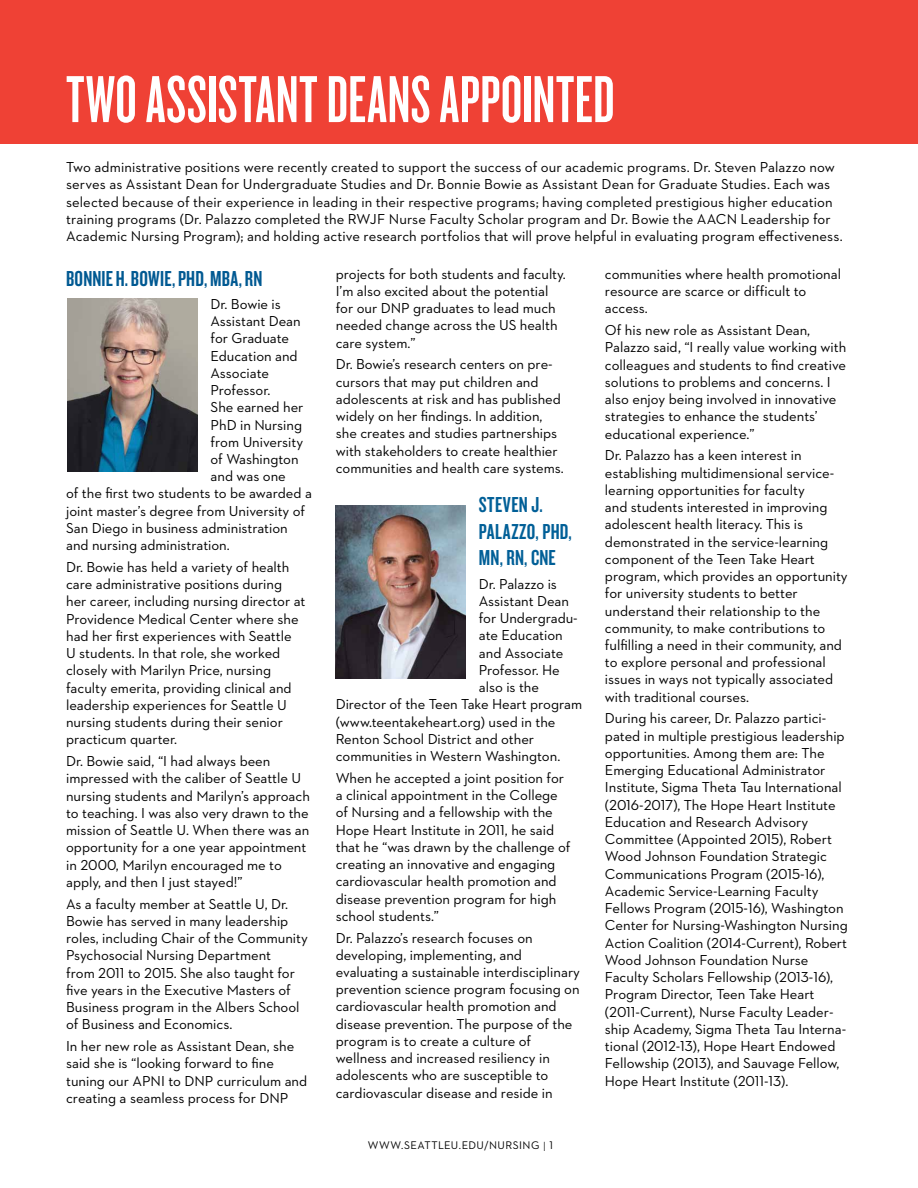
<style>
.page{position:relative;width:918px;height:1188px;background:#fff}
.page>*{position:absolute;margin:0;border:0;box-sizing:border-box;transform-origin:0 0}
.t1{font:69px "Knockout 47 Bantamweight";letter-spacing:.005em;color:#fff}
.t2{font:22.5px/26.7px "Knockout 48 Featherweight";letter-spacing:.015em;color:#005f97}
.t3{font:22.5px "Knockout 48 Featherweight";letter-spacing:.01em;color:#005992}
.t4{font:14.7px/17.2px "Neutraface 2 Text";color:#000}
.t5{font:11.25px "Neutraface 2 Text";letter-spacing:.04em;color:#000}
.s1{font-weight:300;font-size:13.5px}
</style>
<div class="page">
<img style="left:68px;top:299px;width:129px;height:172px">
<img style="left:336px;top:506px;width:129px;height:172px">
<div style="left:0;top:0;width:918px;height:143px;background:#ef4135"></div>
<h1 class="t1" style="left:66px;top:59px;width:546px">TWO ASSISTANT DEANS APPOINTED</h1>
<p class="t4" style="left:66px;top:158px;width:770px">Two administrative positions were recently created to support the success of our academic programs. D r. Steven Palazzo now serves as Assistant Dean for U ndergraduate Studies and D r. Bonnie Bowie as Assistant Dean for Graduate Studies. Each was selected because of their experience in leading in their respective programs; having completed prestigious higher education training programs (Dr. Palazzo completed the RWJF N urse Faculty Scholar program and Dr. Bowie the AACN</p>
<p class="t4" style="left:66px;top:210px;width:778px;text-indent:675px">Leadership for<br>Academic N ursing Program); and holding active research portfolios that will prove helpful in evaluating program effectiveness.</p>
<h2 class="t3" style="left:66px;top:264px;width:196px">BONNIE H. BOWIE, PHD, MBA, RN</h2>
<p class="t4" style="left:211px;top:295px;width:72px">Dr. Bowie is</p>
<p class="t4" style="left:211px;top:312px;width:92px">Assistant Dean</p>
<p class="t4" style="left:211px;top:329px;width:80px">for Graduate</p>
<p class="t4" style="left:211px;top:347px;width:89px">Education and</p>
<p class="t4" style="left:211px;top:364px;width:60px">Associate</p>
<p class="t4" style="left:211px;top:381px;width:61px">Professor.</p>
<p class="t4" style="left:211px;top:398px;width:94px">She earned her</p>
<p class="t4" style="left:211px;top:416px;width:93px">PhD in Nursing</p>
<p class="t4" style="left:211px;top:433px;width:94px">from U niversity</p>
<p class="t4" style="left:211px;top:450px;width:90px">of Washington</p>
<p class="t4" style="left:211px;top:467px;width:77px">and was one</p>
<p class="t4" style="left:66px;top:485px;width:247px">of the first two students to be awarded a</p>
<p class="t4" style="left:66px;top:502px;width:241px">joint master’s degree from U niversity of</p>
<p class="t4" style="left:66px;top:519px;width:223px">San Diego in business administration</p>
<p class="t4" style="left:66px;top:536px;width:165px">and nursing administration.</p>
<p class="t4" style="left:66px;top:558px;width:241px">Dr. Bowie has held a variety of health care administrative positions during her career, including nursing director at Providence Medical Center where she had her first experiences with Seattle<br>U students. I n that role, she worked closely with Marilyn Price, nursing faculty emerita, providing clinical and leadership experiences for Seattle U nursing students during their senior practicum quarter.</p>
<p class="t4" style="left:66px;top:752px;width:245px">Dr. Bowie said, “I had always been impressed with the caliber of Seattle U nursing students and Marilyn’s approach to teaching. I was also very drawn to the mission of Seattle U. When there was an opportunity for a one year appointment in 2000, Marilyn encouraged me to apply, and then I just stayed!”</p>
<p class="t4" style="left:66px;top:895px;width:243px">As a faculty member at Seattle U, Dr.<br>Bowie has served in many leadership roles, including Chair of the Community Psychosocial N ursing Department<br>from 2011 to 2015. She also taught for five years in the Executive M asters of Business program in the Albers School of Business and Economics.</p>
<p class="t4" style="left:66px;top:1037px;width:230px">I n her new role as Assistant Dean, she said she is “looking forward to fine tuning our APNI</p>
<p class="t4" style="left:66px;top:1072px;width:243px;text-indent:151px">curriculum and creating a seamless process for DNP</p>
<p class="t4" style="left:168px;top:1072px;width:27px">to DNP</p>
<p class="t4" style="left:336px;top:265px;width:232px">projects for both students and faculty.<br>I ’m also excited about the potential for our DNP</p>
<p class="t4" style="left:336px;top:299px;width:223px;text-indent:77px">graduates to lead much needed change across the US health care system.”</p>
<p class="t4" style="left:336px;top:356px;width:230px">Dr. Bowie’s research centers on pre&shy;cursors that may put children and adolescents at risk and has published widely on her findings. I n addition, she creates and studies partnerships with stakeholders to create healthier communities and health care systems.</p>
<h2 class="t2" style="left:479px;top:490px;width:94px">STEVEN J.<br>PALAZZO, PHD,<br>MN, RN, CNE</h2>
<p class="t4" style="left:479px;top:575px;width:80px">Dr. Palazzo is</p>
<p class="t4" style="left:479px;top:592px;width:92px">Assistant Dean</p>
<p class="t4" style="left:479px;top:609px;width:100px">for U ndergradu-</p>
<p class="t4" style="left:479px;top:627px;width:85px">ate Education</p>
<p class="t4" style="left:479px;top:644px;width:86px">and Associate</p>
<p class="t4" style="left:479px;top:661px;width:82px">Professor. H e</p>
<p class="t4" style="left:479px;top:678px;width:62px">also is the</p>
<p class="t4" style="left:336px;top:696px;width:248px">Director of the Teen Take H eart program</p>
<p class="t4" style="left:336px;top:713px;width:221px">(www.teentakeheart.org) used in the</p>
<p class="t4" style="left:336px;top:730px;width:200px">Renton School District and other</p>
<p class="t4" style="left:336px;top:747px;width:226px">communities in Western Washington.</p>
<p class="t4" style="left:336px;top:769px;width:236px">When he accepted a joint position for a clinical appointment in the College of N ursing and a fellowship with the Hope Heart I nstitute in 2011, he said that he “was drawn by the challenge of creating an innovative and engaging cardiovascular health promotion and disease prevention program for high school students.”</p>
<p class="t4" style="left:336px;top:929px;width:246px">Dr. Palazzo’s research focuses on developing, implementing, and evaluating a sustainable interdisciplinary prevention science program focusing on cardiovascular health promotion and disease prevention. The purpose of the program is to create a culture of wellness and increased resiliency in adolescents who are susceptible to cardiovascular disease and reside in</p>
<p class="t5" style="left:368px;top:1138px;width:187px">www.seattleu.edu/nursing <span class="s1">I</span> 1</p>
<p class="t4" style="left:605px;top:265px;width:238px">communities where health promotional resource are scarce or difficult to access.</p>
<p class="t4" style="left:605px;top:321px;width:243px">Of his new role as Assistant Dean, Palazzo said, “I really value working with colleagues and students to find creative solutions to problems and concerns. I also enjoy being involved in innovative strategies to enhance the students’ educational experience.”</p>
<p class="t4" style="left:605px;top:446px;width:244px">Dr. Palazzo has a keen interest in establishing multidimensional service&shy;learning opportunities for faculty<br>and students interested in improving adolescent health literacy. This is demonstrated in the service-learning component of the Teen Take Heart program, which provides an opportunity for university students to better understand their relationship to the community, to make contributions to fulfilling a need in their community, and to explore personal and professional issues in ways not typically associated with traditional courses.</p>
<p class="t4" style="left:605px;top:710px;width:244px">During his career, Dr. Palazzo partici&shy;pated in multiple prestigious leadership opportunities. Among them are: The Emerging Educational Administrator<br>I nstitute, Sigma Theta Tau I nternational (2016-2017), The H ope H eart I nstitute Education and Research Advisory Committee (Appointed 2015), Robert Wood Johnson Foundation Strategic Communications Program (2015-16), Academic Service-Learning Faculty Fellows Program (2015-16), Washington Center for N ursing-Washington N ursing Action Coalition (2014-Current), Robert Wood Johnson Foundation N urse Faculty Scholars Fellowship (2013-16), Program Director, Teen Take H eart (2011-Current), N urse Faculty Leader&shy;ship Academy, Sigma Theta Tau I nterna&shy;tional (2012-13), Hope Heart Endowed Fellowship (2013), and Sauvage Fellow, H ope H eart I nstitute (2011-13).</p>
</div>
